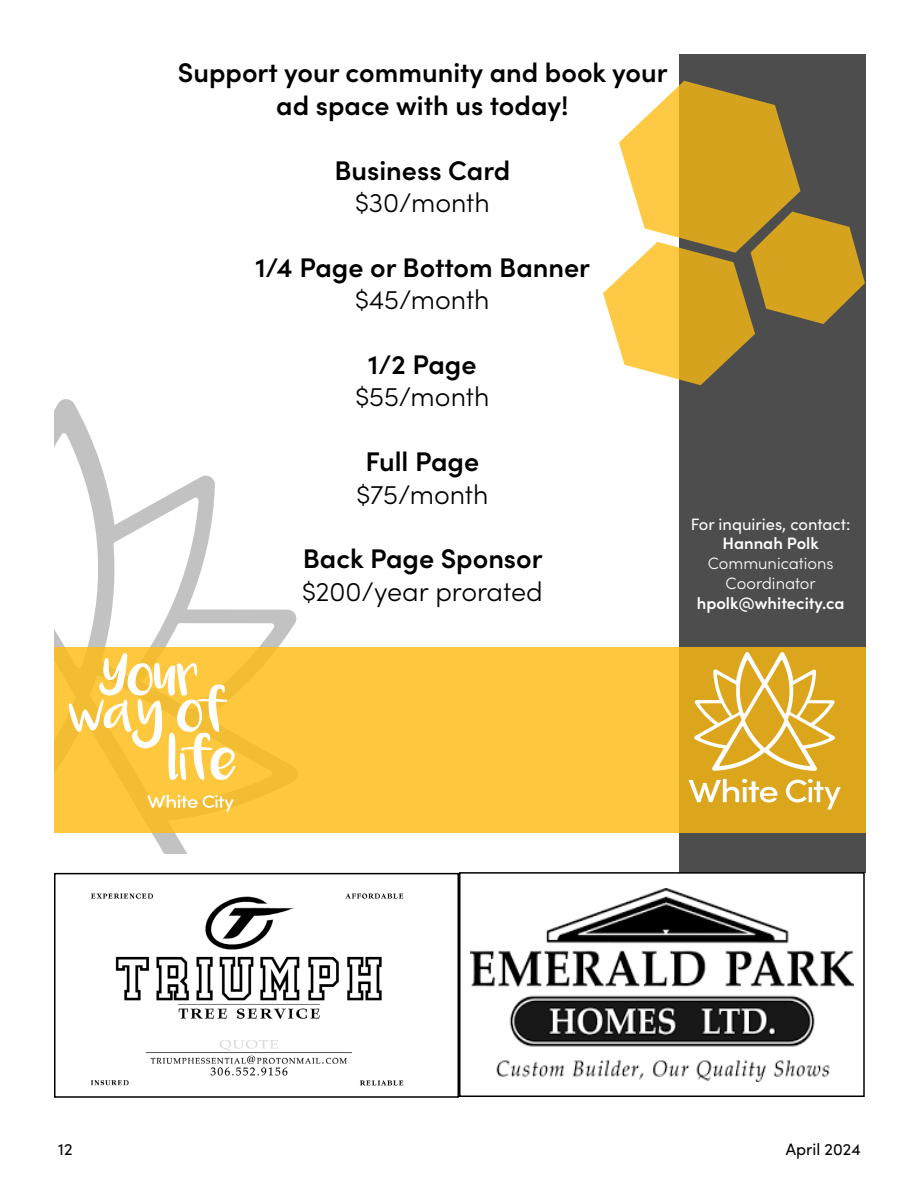
<style>
.page{position:relative;width:918px;height:1188px;background:#fff}
.page>*{position:absolute;margin:0;border:0;box-sizing:border-box;transform-origin:0 0}
.t1{font:600 27px/32.4px "Sofia Pro";color:#000;text-align:center}
.t2{font:300 27px "Sofia Pro";color:#000}
.t3{font:600 16.5px "Sofia Pro";color:#fff}
.t4{font:300 16.5px/19.8px "Sofia Pro";color:#fff;text-align:center}
.t5{font:16.5px "Sofia Pro";color:#fff}
.t6{font:16.5px "Sofia Pro";color:#000}
</style>
<div class="page">
<div style="left:679px;top:54px;width:187px;height:818px;background:#4d4d4d"></div>
<svg style="left:54px;top:399px;width:243px;height:454px"></svg>
<svg style="left:54px;top:647px;width:812px;height:186px;background:#f8c339"></svg>
<svg style="left:69px;top:653px;width:166px;height:127px"></svg>
<svg style="left:147px;top:795px;width:87px;height:17px"></svg>
<svg style="left:786px;top:779px;width:55px;height:31px;background:#e4bd58"></svg>
<svg style="left:689px;top:779px;width:88px;height:24px;background:#e8c66f"></svg>
<svg style="left:694px;top:652px;width:141px;height:119px;background:#e2b94d"></svg>
<svg style="left:603px;top:81px;width:262px;height:304px"></svg>
<img style="left:91px;top:893px;width:313px;height:193px">
<div style="left:54px;top:873px;width:405px;height:225px;border:2px solid #000"></div>
<img style="left:471px;top:889px;width:382px;height:193px">
<div style="left:459px;top:872px;width:406px;height:225px;border:2px solid #000"></div>
<p class="t1" style="left:178px;top:55px;width:491px">Support your community and book your ad space with us today!</p>
<p class="t1" style="left:335px;top:152px;width:177px">Business Card</p>
<p class="t2" style="left:355px;top:183px;width:136px">$30/month</p>
<p class="t1" style="left:255px;top:249px;width:336px">1/4 Page or Bottom Banner</p>
<p class="t2" style="left:355px;top:280px;width:136px">$45/month</p>
<p class="t1" style="left:368px;top:346px;width:110px">1/2 Page</p>
<p class="t2" style="left:355px;top:377px;width:135px">$55/month</p>
<p class="t1" style="left:366px;top:444px;width:115px">Full Page</p>
<p class="t2" style="left:356px;top:475px;width:134px">$75/month</p>
<p class="t1" style="left:303px;top:541px;width:241px">Back Page Sponsor</p>
<p class="t2" style="left:302px;top:572px;width:242px">$200/year prorated</p>
<p class="t5" style="left:691px;top:512px;width:161px">For inquiries, contact:</p>
<p class="t3" style="left:723px;top:531px;width:98px">Hannah Polk</p>
<p class="t4" style="left:708px;top:553px;width:127px">Communications<br>Coordinator</p>
<p class="t3" style="left:697px;top:591px;width:149px">hpolk@whitecity.ca</p>
<p class="t6" style="left:58px;top:1137px;width:16px">12</p>
<p class="t6" style="left:786px;top:1137px;width:76px">April 2024</p>
</div>
